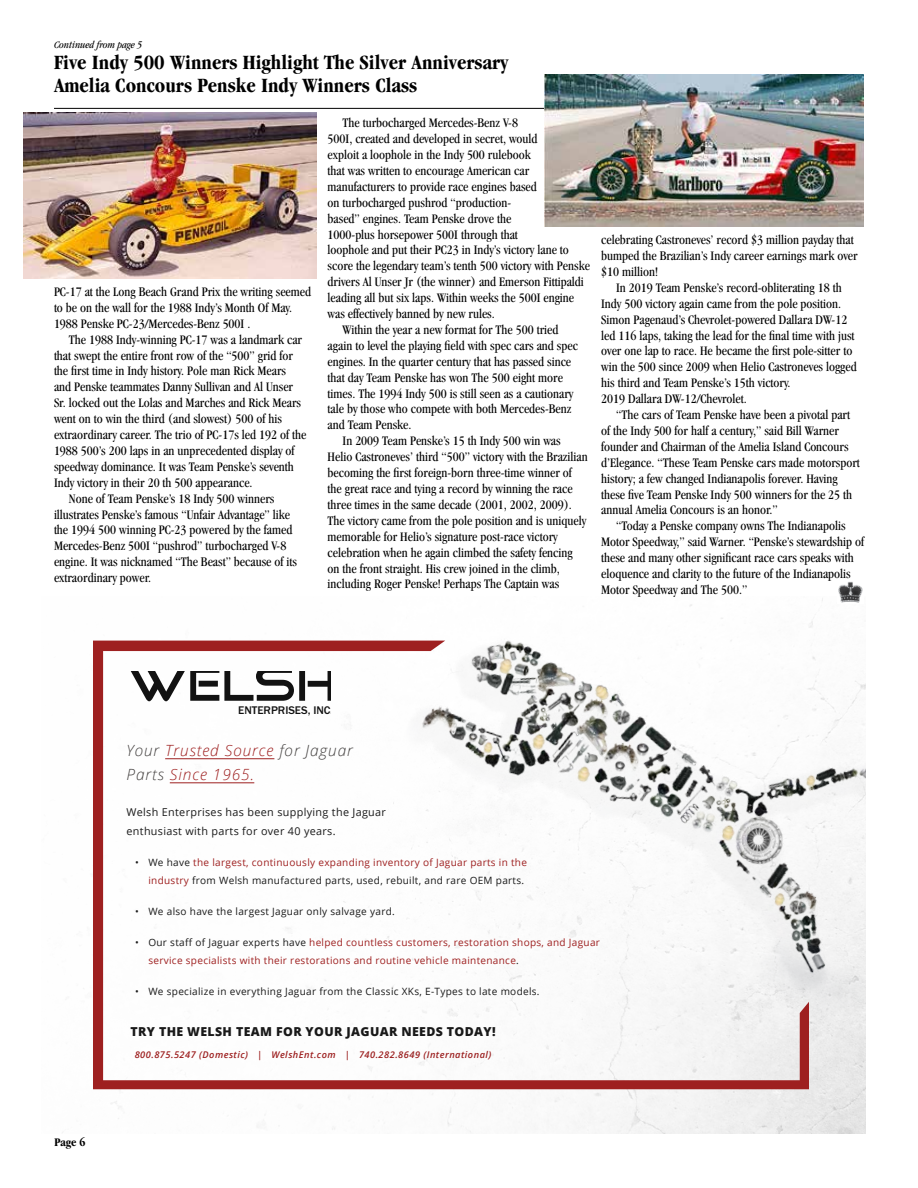
<style>
.page{position:relative;width:918px;height:1188px;background:#fff}
.page>*{position:absolute;margin:0;border:0;box-sizing:border-box;transform-origin:0 0}
.t1{font:700 condensed 21px/22.5px "Garamond";color:#000}
.t2{font:italic 300 15.45px/24px "Open Sans";letter-spacing:.06em;color:#9e2020}
.t3{font:condensed 13.5px/15.9px "Garamond";color:#000}
.t4{font:800 12.3px "Open Sans";letter-spacing:.03em;color:#1a1a1a}
.t5{font:700 condensed 12px "Garamond";color:#000}
.t6{font:500 11.55px "ITC Franklin Gothic Std";color:#121212}
.t7{font:10.8px/18.8px "Open Sans";letter-spacing:.03em;color:#1a1a1a}
.t8{font:italic condensed 10.5px "Garamond";color:#000}
.t9{font:10.05px/18.8px "Open Sans";letter-spacing:.03em;color:#9e2020;text-align:right}
.t10{font:10.05px "Open Sans";letter-spacing:.03em;color:#1a1a1a}
.t11{font:italic 600 9.3px "Open Sans";letter-spacing:.05em;color:#9e2020}
.s1{color:#444140}
.s2{color:#1a1a1a}
</style>
<div class="page">
<hr style="left:54px;top:108px;width:810px;height:1px;background:#000">
<img style="left:62px;top:640px;width:804px;height:493px">
<img style="left:324px;top:598px;width:542px;height:459px">
<svg style="left:93px;top:641px;width:716px;height:448px"></svg>
<hr style="left:165px;top:758px;width:109px;height:1px;background:#9e2020">
<hr style="left:170px;top:783px;width:84px;height:1px;background:#9e2020">
<img style="left:837px;top:582px;width:27px;height:21px">
<img style="left:24px;top:113px;width:293px;height:166px">
<img style="left:544px;top:74px;width:320px;height:153px">
<p class="t8" style="left:54px;top:38px;width:90px">Continued from page 5</p>
<h1 class="t1" style="left:54px;top:51px;width:456px">Five Indy 500 Winners Highlight The Silver Anniversary<br>Amelia Concours Penske Indy Winners Class</h1>
<p class="t3" style="left:54px;top:284px;width:259px">PC-17 at the Long Beach Grand Prix the writing seemed to be on the wall for the 1988 Indy’s Month Of May.<br>1988 Penske PC-23/Mercedes-Benz 500I .</p>
<p class="t3" style="left:69px;top:331px;width:235px">The 1988 Indy-winning PC-17 was a landmark car</p>
<p class="t3" style="left:54px;top:347px;width:241px">that swept the entire front row of the “500” grid for</p>
<p class="t3" style="left:54px;top:363px;width:234px">the first time in Indy history. Pole man Rick Mears</p>
<p class="t3" style="left:54px;top:379px;width:241px">and Penske teammates Danny Sullivan and Al Unser</p>
<p class="t3" style="left:54px;top:395px;width:249px">Sr. locked out the Lolas and Marches and Rick Mears</p>
<p class="t3" style="left:54px;top:411px;width:229px">went on to win the third (and slowest) 500 of his</p>
<p class="t3" style="left:54px;top:427px;width:254px">extraordinary career. The trio of PC-17s led 192 of the</p>
<p class="t3" style="left:54px;top:443px;width:242px">1988 500’s 200 laps in an unprecedented display of</p>
<p class="t3" style="left:54px;top:458px;width:241px">speedway dominance. It was Team Penske’s seventh</p>
<p class="t3" style="left:54px;top:474px;width:200px">Indy victory in their 20 th 500 appearance.</p>
<p class="t3" style="left:69px;top:490px;width:207px">None of Team Penske’s 18 Indy 500 winners</p>
<p class="t3" style="left:54px;top:506px;width:238px">illustrates Penske’s famous “Unfair Advantage” like</p>
<p class="t3" style="left:54px;top:522px;width:240px">the 1994 500 winning PC-23 powered by the famed</p>
<p class="t3" style="left:54px;top:538px;width:234px">Mercedes-Benz 500I “pushrod” turbocharged V-8</p>
<p class="t3" style="left:54px;top:554px;width:244px">engine. It was nicknamed “The Beast” because of its</p>
<p class="t3" style="left:54px;top:570px;width:99px">extraordinary power.</p>
<p class="t3" style="left:343px;top:115px;width:177px">The turbocharged Mercedes-Benz V-8</p>
<p class="t3" style="left:328px;top:131px;width:211px">500I, created and developed in secret, would</p>
<p class="t3" style="left:328px;top:147px;width:205px">exploit a loophole in the Indy 500 rulebook</p>
<p class="t3" style="left:328px;top:163px;width:203px">that was written to encourage American car</p>
<p class="t3" style="left:328px;top:178px;width:211px">manufacturers to provide race engines based</p>
<p class="t3" style="left:328px;top:194px;width:185px">on turbocharged pushrod “production-</p>
<p class="t3" style="left:328px;top:210px;width:185px">based” engines. Team Penske drove the</p>
<p class="t3" style="left:328px;top:226px;width:192px">1000-plus horsepower 500I through that</p>
<p class="t3" style="left:328px;top:242px;width:243px">loophole and put their PC23 in Indy’s victory lane to</p>
<p class="t3" style="left:328px;top:258px;width:264px">score the legendary team’s tenth 500 victory with Penske</p>
<p class="t3" style="left:328px;top:274px;width:258px">drivers Al Unser Jr (the winner) and Emerson Fittipaldi</p>
<p class="t3" style="left:328px;top:290px;width:248px">leading all but six laps. Within weeks the 500I engine</p>
<p class="t3" style="left:328px;top:306px;width:169px">was effectively banned by new rules.</p>
<p class="t3" style="left:343px;top:322px;width:217px">Within the year a new format for The 500 tried</p>
<p class="t3" style="left:328px;top:338px;width:252px">again to level the playing field with spec cars and spec</p>
<p class="t3" style="left:328px;top:353px;width:245px">engines. In the quarter century that has passed since</p>
<p class="t3" style="left:328px;top:369px;width:237px">that day Team Penske has won The 500 eight more</p>
<p class="t3" style="left:328px;top:385px;width:247px">times. The 1994 Indy 500 is still seen as a cautionary</p>
<p class="t3" style="left:328px;top:401px;width:245px">tale by those who compete with both Mercedes-Benz</p>
<p class="t3" style="left:328px;top:417px;width:85px">and Team Penske.</p>
<p class="t3" style="left:343px;top:433px;width:220px">In 2009 Team Penske’s 15 th Indy 500 win was</p>
<p class="t3" style="left:328px;top:449px;width:262px">Helio Castroneves’ third “500” victory with the Brazilian</p>
<p class="t3" style="left:328px;top:465px;width:246px">becoming the first foreign-born three-time winner of</p>
<p class="t3" style="left:328px;top:481px;width:247px">the great race and tying a record by winning the race</p>
<p class="t3" style="left:328px;top:497px;width:246px">three times in the same decade (2001, 2002, 2009).</p>
<p class="t3" style="left:328px;top:512px;width:260px">The victory came from the pole position and is uniquely</p>
<p class="t3" style="left:328px;top:528px;width:232px">memorable for Helio’s signature post-race victory</p>
<p class="t3" style="left:328px;top:544px;width:247px">celebration when he again climbed the safety fencing</p>
<p class="t3" style="left:328px;top:560px;width:234px">on the front straight. His crew joined in the climb,</p>
<p class="t3" style="left:328px;top:576px;width:233px">including Roger Penske! Perhaps The Captain was</p>
<p class="t3" style="left:601px;top:232px;width:258px">celebrating Castroneves’ record $3 million payday that bumped the Brazilian’s Indy career earnings mark over $10 million!</p>
<p class="t3" style="left:601px;top:279px;width:257px;text-indent:15px">In 2019 Team Penske’s record-obliterating 18 th Indy 500 victory again came from the pole position.<br>Simon Pagenaud’s Chevrolet-powered Dallara DW-12 led 116 laps, taking the lead for the final time with just over one lap to race. He became the first pole-sitter to win the 500 since 2009 when Helio Castroneves logged his third and Team Penske’s 15th victory.<br>2019 Dallara DW-12/Chevrolet.</p>
<p class="t3" style="left:601px;top:407px;width:260px;text-indent:15px">“The cars of Team Penske have been a pivotal part of the Indy 500 for half a century,” said Bill Warner founder and Chairman of the Amelia Island Concours d’Elegance. “These Team Penske cars made motorsport history; a few changed Indianapolis forever. Having these five Team Penske Indy 500 winners for the 25 th annual Amelia Concours is an honor.”</p>
<p class="t3" style="left:601px;top:518px;width:264px;text-indent:15px">“Today a Penske company owns The Indianapolis Motor Speedway,” said Warner. “Penske’s stewardship of these and many other significant race cars speaks with eloquence and clarity to the future of the Indianapolis Motor Speedway and The 500.”</p>
<p class="t6" style="left:238px;top:703px;width:97px">ENTERPRISES, INC.</p>
<p class="t2" style="left:127px;top:738px;width:228px"><span class="s1">Your</span> Trusted Source <span class="s1">for Jaguar<br>Parts</span> Since 1965.</p>
<p class="t7" style="left:127px;top:802px;width:261px">Welsh Enterprises has been supplying the Jaguar enthusiast with parts for over 40 years.</p>
<p class="t9" style="left:135px;top:852px;width:393px"><span class="s2">• We have</span> the largest, continuously expanding inventory of Jaguar parts in the industry <span class="s2">from Welsh manufactured parts, used, rebuilt, and rare OEM parts.</span></p>
<p class="t10" style="left:135px;top:904px;width:261px">• We also have the largest Jaguar only salvage yard.</p>
<p class="t9" style="left:148px;top:932px;width:453px;text-align:left;text-indent:-13px"><span class="s2">• Our staff of Jaguar experts have</span> helped countless customers, restoration shops, and Jaguar service specialists with their restorations and routine vehicle maintenance<span class="s2">.</span></p>
<p class="t10" style="left:135px;top:985px;width:406px">• We specialize in everything Jaguar from the Classic XKs, E-Types to late models.</p>
<p class="t5" style="left:55px;top:1135px;width:32px">Page 6</p>
<p class="t4" style="left:130px;top:1023px;width:367px">TRY THE WELSH TEAM FOR YOUR JAGUAR NEEDS TODAY!</p>
<p class="t11" style="left:135px;top:1048px;width:358px">800.875.5247 (Domestic) | WelshEnt.com | 740.282.8649 (International)</p>
</div>
